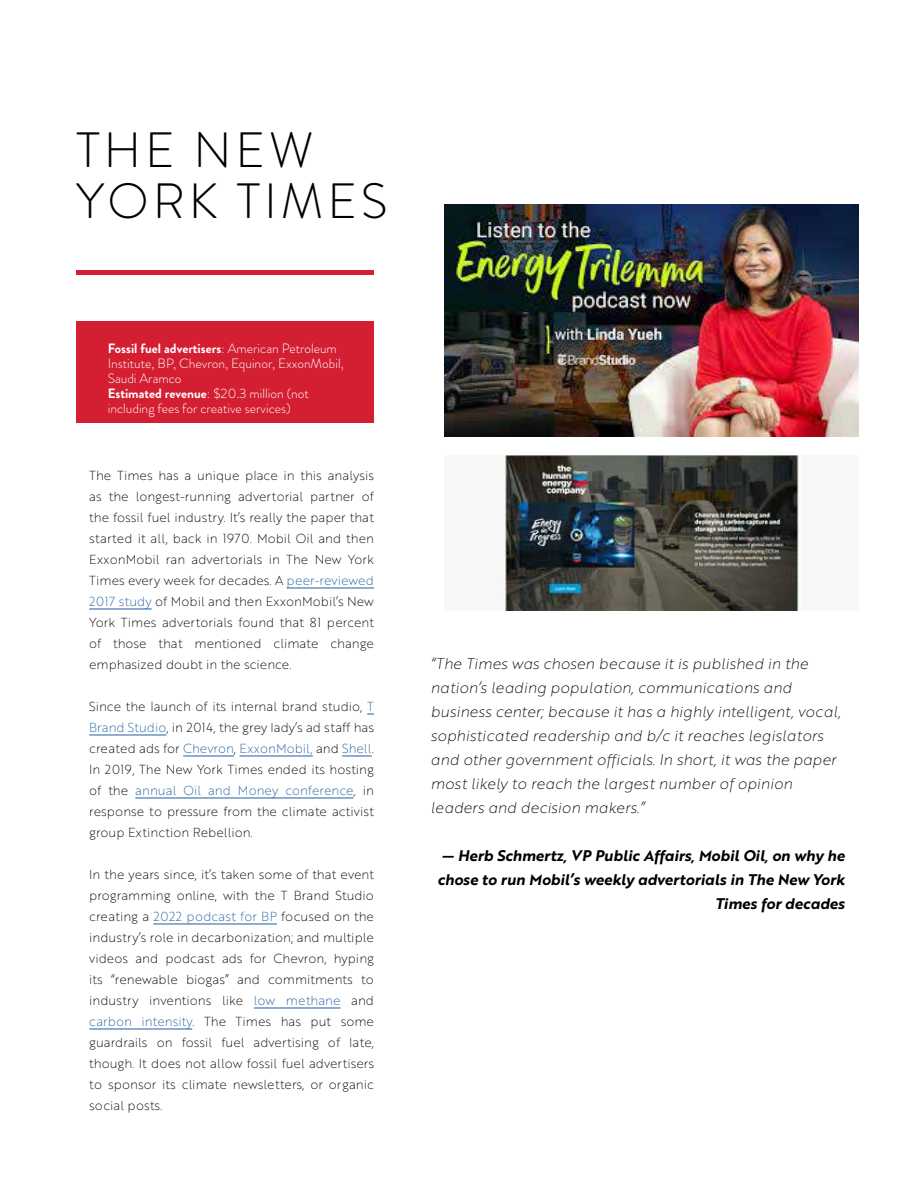
<style>
.page{position:relative;width:918px;height:1188px;background:#fff}
.page>*{position:absolute;margin:0;border:0;box-sizing:border-box;transform-origin:0 0}
.t1{font:300 49.5px/51px "Brandon Grotesque";letter-spacing:.08em;color:#000}
.t2{font:15px/24px "Brother 1816 Thin Italic";color:#000}
.t3{font:15px/24px "Brother 1816 Bold Italic";color:#000;text-align:right}
.t4{font:300 13.5px/15px "Brandon Grotesque";color:#fff}
.t5{font:12.75px/21px "Brother 1816 Thin";color:#000;text-align:justify}
.s1{font-weight:700}
.s2{color:#215e9e}
</style>
<div class="page">
<img style="left:445px;top:205px;width:413px;height:232px">
<div style="left:76px;top:270px;width:298px;height:5px;background:#d41f33"></div>
<hr style="left:287px;top:588px;width:87px;height:1px;background:#215e9e">
<hr style="left:89px;top:609px;width:63px;height:1px;background:#215e9e">
<hr style="left:89px;top:735px;width:77px;height:1px;background:#215e9e">
<hr style="left:183px;top:756px;width:51px;height:1px;background:#215e9e">
<hr style="left:240px;top:756px;width:73px;height:1px;background:#215e9e">
<hr style="left:342px;top:756px;width:30px;height:1px;background:#215e9e">
<hr style="left:135px;top:798px;width:218px;height:1px;background:#215e9e">
<hr style="left:153px;top:924px;width:124px;height:1px;background:#215e9e">
<hr style="left:254px;top:1008px;width:87px;height:1px;background:#215e9e">
<hr style="left:89px;top:1029px;width:103px;height:1px;background:#215e9e">
<img style="left:496px;top:455px;width:311px;height:156px">
<div style="left:77px;top:321px;width:297px;height:102px;background:#d41f33"></div>
<h1 class="t1" style="left:77px;top:125px;width:313px">THE NEW<br>YORK TIMES</h1>
<p class="t4" style="left:108px;top:340px;width:238px"><span class="s1">Fossil fuel advertisers</span>: American Petroleum Institute, BP, Chevron, Equinor, ExxonMobil, Saudi Aramco<br><span class="s1">Estimated revenue</span>: $20.3 million (not including fees for creative services)</p>
<p class="t5" style="left:89px;top:465px;width:286px">The Times has a unique place in this analysis as the longest-running advertorial partner of the fossil fuel industry. It’s really the paper that started it all, back in 1970. Mobil Oil and then ExxonMobil ran advertorials in The New York Times every week for decades. A <span class="s2">peer-reviewed 2017 study</span> of Mobil and then ExxonMobil’s New York Times advertorials found that 81 percent of those that mentioned climate change emphasized doubt in the science.</p>
<p class="t5" style="left:89px;top:696px;width:286px">Since the launch of its internal brand studio, <span class="s2">T Brand Studio</span>, in 2014, the grey lady’s ad staff has created ads for <span class="s2">Chevron</span>, <span class="s2">ExxonMobil,</span> and <span class="s2">Shell</span>.<br>In 2019, The New York Times ended its hosting of the <span class="s2">annual Oil and Money conference</span>, in response to pressure from the climate activist group Extinction Rebellion.</p>
<p class="t5" style="left:89px;top:864px;width:286px">In the years since, it’s taken some of that event programming online, with the T Brand Studio creating a <span class="s2">2022 podcast for BP</span> focused on the industry’s role in decarbonization; and multiple videos and podcast ads for Chevron, hyping its “renewable biogas” and commitments to industry inventions like <span class="s2">low methane</span> and <span class="s2">carbon intensity</span>. The Times has put some guardrails on fossil fuel advertising of late, though. It does not allow fossil fuel advertisers to sponsor its climate newsletters, or organic social posts.</p>
<p class="t2" style="left:431px;top:651px;width:412px">“The Times was chosen because it is published in the nation’s leading population, communications and business center; because it has a highly intelligent, vocal, sophisticated readership and b/c it reaches legislators and other government officials. In short, it was the paper most likely to reach the largest number of opinion leaders and decision makers.”</p>
<p class="t3" style="left:438px;top:843px;width:409px">— Herb Schmertz, VP Public Affairs, Mobil Oil, on why he chose to run Mobil’s weekly advertorials in The New York<br>Times for decades</p>
</div>
